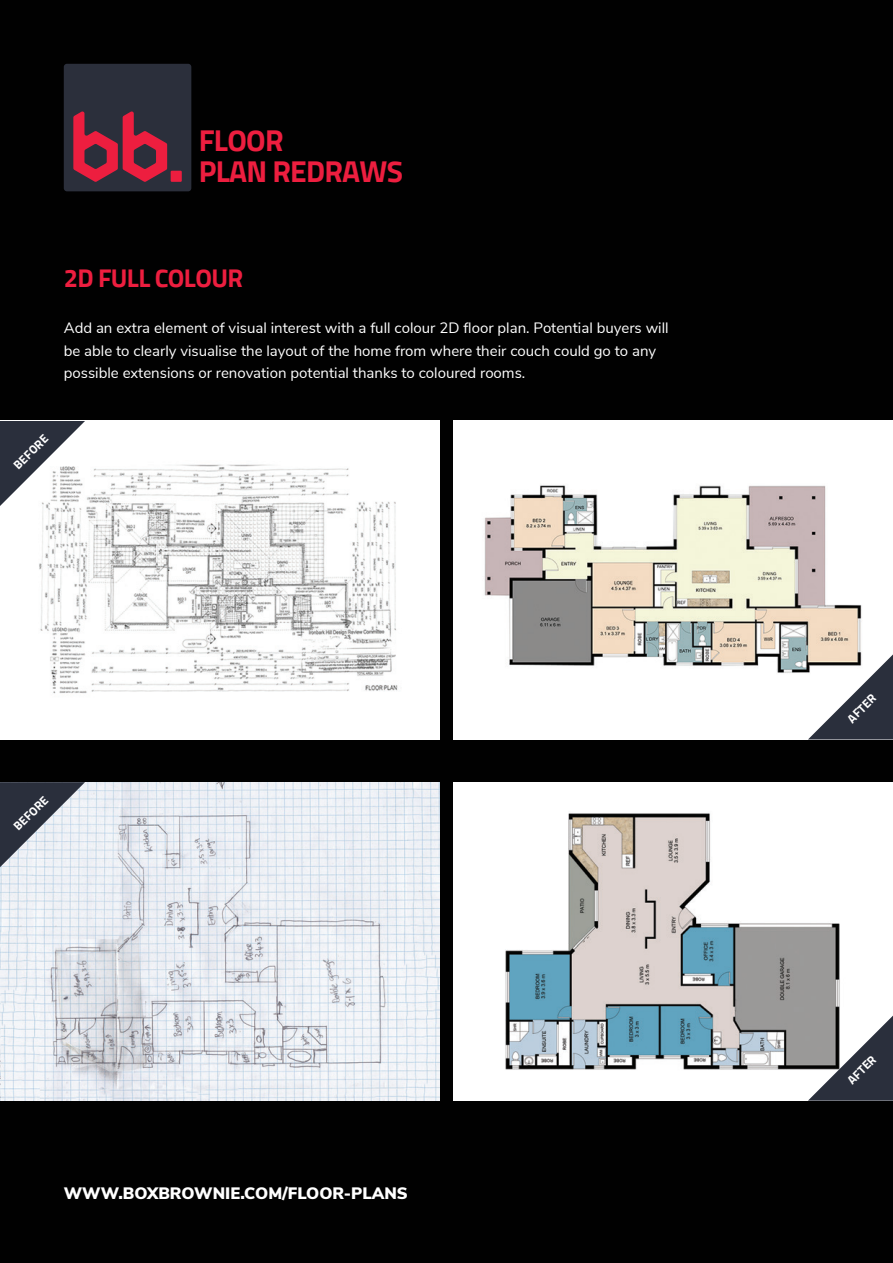
<style>
.page{position:relative;width:893px;height:1263px;background:#010101}
.page>*{position:absolute;margin:0;border:0;box-sizing:border-box;transform-origin:0 0}
.Cover_Title{font:700 30px/30.5px "Sunflower";letter-spacing:-.025em;color:#ed1e3f}
.t1{font:700 25.5px "Sunflower";letter-spacing:-.025em;color:#ed1e3f}
.t2{font:900 16.5px "Nunito Sans";color:#fff}
.Copy{font:15px/22.5px "Nunito Sans";color:#fff}
.Title_and_Details{font:700 12px "Sunflower";color:#fff}
</style>
<div class="page">
<img style="left:454px;top:421px;width:439px;height:319px">
<img style="left:454px;top:782px;width:439px;height:319px">
<img style="left:0;top:421px;width:440px;height:319px">
<img style="left:0;top:782px;width:440px;height:319px">
<div style="left:64px;top:64px;width:127px;height:127px;background:#2b2f3b;border-radius:3px"></div>
<svg style="left:73px;top:111px;width:109px;height:71px"></svg>
<svg style="left:0;top:421px;width:85px;height:85px;background:#8f9298"></svg>
<svg style="left:0;top:782px;width:85px;height:85px;background:#888d97"></svg>
<svg style="left:808px;top:654px;width:85px;height:85px;background:#8e8f94"></svg>
<svg style="left:808px;top:1015px;width:85px;height:86px;background:#777a80"></svg>
<p class="Cover_Title" style="left:199px;top:127px;width:206px">FLOOR<br>PLAN REDRAWS</p>
<h1 class="t1" style="left:64px;top:267px;width:181px">2D FULL COLOUR</h1>
<p class="Copy" style="left:64px;top:316px;width:606px">Add an extra element of visual interest with a full colour 2D floor plan. Potential buyers will be able to clearly visualise the layout of the home from where their couch could go to any possible extensions or renovation potential thanks to coloured rooms.</p>
<p class="Title_and_Details" style="left:12px;top:463px;width:45px;rotate:-45deg">BEFORE</p>
<p class="Title_and_Details" style="left:12px;top:824px;width:45px;rotate:-45deg">BEFORE</p>
<p class="t2" style="left:64px;top:1181px;width:346px">WWW.BOXBROWNIE.COM/FLOOR-PLANS</p>
<p class="Title_and_Details" style="left:846px;top:717px;width:36px;rotate:-45deg">AFTER</p>
<p class="Title_and_Details" style="left:846px;top:1078px;width:36px;rotate:-45deg">AFTER</p>
</div>
